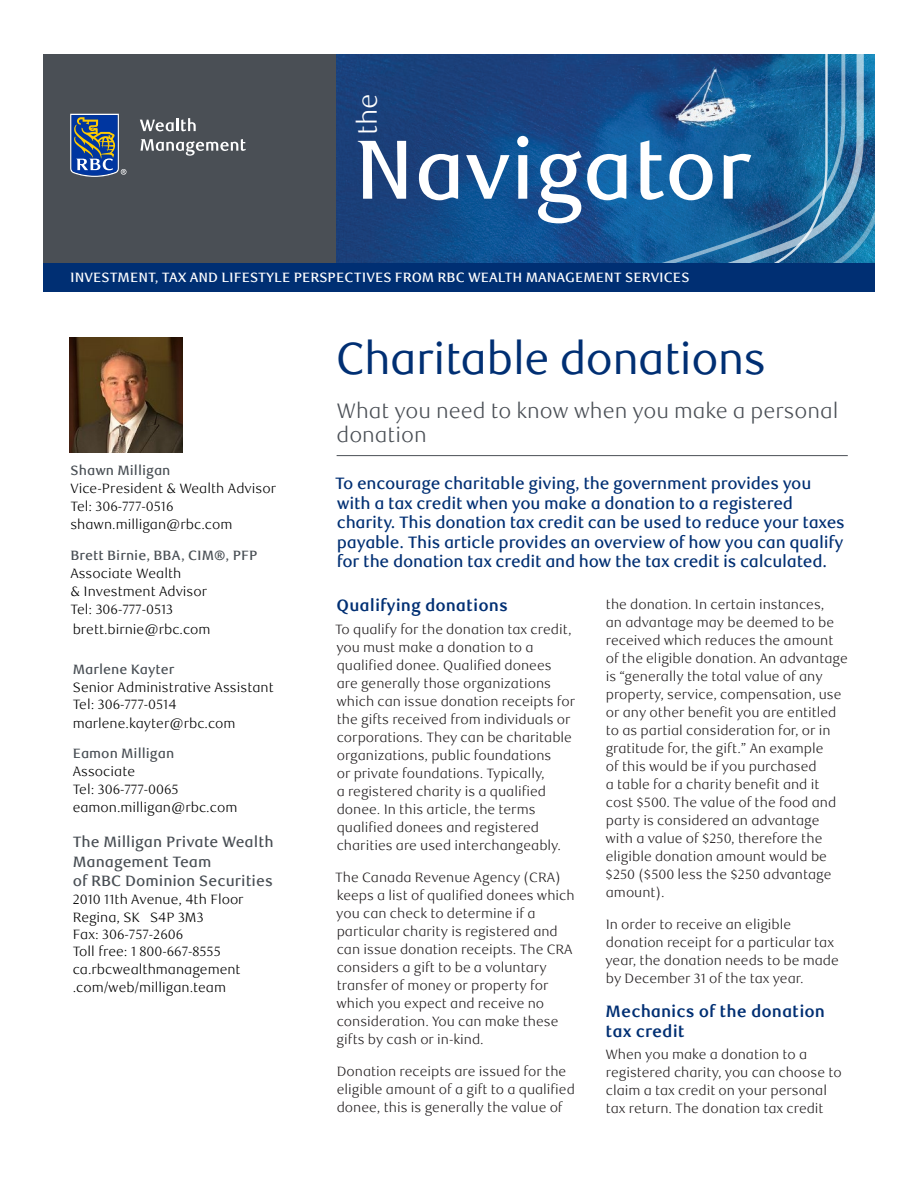
<style>
.page{position:relative;width:918px;height:1188px;background:#fff}
.page>*{position:absolute;margin:0;border:0;box-sizing:border-box;transform-origin:0 0}
.t1{font:500 84px "RBC Text";letter-spacing:-.01em;color:#fff}
._1-Main_Title{font:45px "RBC Display";color:#002f73}
.t2{font:300 27px "RBC Text";color:#fff}
._2-Subtitle{font:300 21px/24px "RBC Text";color:#4a4f55}
._3-Intro_Text{font:500 16.5px/19.5px "RBC Text";letter-spacing:-.015em;color:#002f73}
._4-Text_Headline{font:700 16.5px/19.5px "RBC Text";color:#002f73}
.t3{font:500 15px/19.4px "RBC Text";color:#484e54}
._5-Body_Copy{font:300 13.5px/18px "RBC Text";color:#231f20}
.t4{font:300 13.5px/17.5px "RBC Text";color:#000}
.t5{font:500 13.5px "RBC Text";color:#fff}
.t6{font:500 13.5px "RBC Text";color:#484e54}
</style>
<div class="page">
<div style="left:43px;top:54px;width:294px;height:211px;background:#4a4f55"></div>
<svg style="left:70px;top:114px;width:56px;height:63px;background:#4e6788"></svg>
<svg style="left:140px;top:118px;width:56px;height:13px"></svg>
<svg style="left:141px;top:139px;width:105px;height:17px"></svg>
<img style="left:337px;top:54px;width:107px;height:210px">
<svg style="left:864px;top:54px;width:11px;height:210px;background:#1872a4"></svg>
<svg style="left:444px;top:54px;width:420px;height:210px;background:#1b5a94"></svg>
<div style="left:43px;top:264px;width:832px;height:28px;background:#002f73"></div>
<hr style="left:337px;top:455px;width:511px;height:1px;background:#4a4f55">
<img style="left:69px;top:338px;width:113px;height:115px">
<h3 class="t2" style="left:352px;top:135px;width:43px;rotate:-90deg">the</h3>
<h1 class="t1" style="left:354px;top:120px;width:399px">Navigator</h1>
<p class="t5" style="left:70px;top:270px;width:621px">INVESTMENT, TAX AND LIFESTYLE PERSPECTIVES FROM RBC WEALTH MANAGEMENT SERVICES</p>
<p class="t6" style="left:70px;top:462px;width:102px">Shawn Milligan</p>
<p class="t4" style="left:70px;top:480px;width:207px;line-height:18px">Vice-President &amp; Wealth Advisor<br>Tel: 306-777-0516 shawn.milligan@rbc.com</p>
<p class="t6" style="left:70px;top:547px;width:189px">Brett Birnie, BBA, CIM®, PFP</p>
<p class="t4" style="left:70px;top:564px;width:142px;line-height:18.6px">Associate Wealth<br>&amp; Investment Advisor<br>Tel: 306-777-0513 brett.birnie@rbc.com</p>
<p class="t6" style="left:73px;top:661px;width:103px">Marlene Kayter</p>
<p class="t4" style="left:73px;top:678px;width:203px;line-height:18.1px">Senior Administrative Assistant<br>Tel: 306-777-0514 marlene.kayter@rbc.com</p>
<p class="t6" style="left:73px;top:745px;width:103px">Eamon Milligan</p>
<p class="t4" style="left:73px;top:763px;width:166px">Associate<br>Tel: 306-777-0065 eamon.milligan@rbc.com</p>
<p class="t3" style="left:73px;top:833px;width:202px">The Milligan Private Wealth<br>Management Team<br>of RBC Dominion Securities</p>
<p class="t4" style="left:73px;top:891px;width:173px">2010 11th Avenue, 4th Floor<br>Regina, SK S4P 3M3<br>Fax: 306-757-2606<br>Toll free: 1 800-667-8555 ca.rbcwealthmanagement .com/web/milligan.team</p>
<h1 class="_1-Main_Title" style="left:337px;top:332px;width:431px">Charitable donations</h1>
<p class="_2-Subtitle" style="left:337px;top:399px;width:503px">What you need to know when you make a personal donation</p>
<p class="_3-Intro_Text" style="left:335px;top:474px;width:511px">To encourage charitable giving, the government provides you with a tax credit when you make a donation to a registered charity. This donation tax credit can be used to reduce your taxes payable. This article provides an overview of how you can qualify for the donation tax credit and how the tax credit is calculated.</p>
<h2 class="_4-Text_Headline" style="left:337px;top:596px;width:173px">Qualifying donations</h2>
<p class="_5-Body_Copy" style="left:335px;top:620px;width:242px">To qualify for the donation tax credit, you must make a donation to a qualified donee. Qualified donees<br>are generally those organizations which can issue donation receipts for the gifts received from individuals or corporations. They can be charitable organizations, public foundations<br>or private foundations. Typically,<br>a registered charity is a qualified donee. In this article, the terms qualified donees and registered charities are used interchangeably.</p>
<p class="_5-Body_Copy" style="left:335px;top:868px;width:241px">The Canada Revenue Agency (CRA) keeps a list of qualified donees which you can check to determine if a particular charity is registered and can issue donation receipts. The CRA considers a gift to be a voluntary transfer of money or property for which you expect and receive no consideration. You can make these gifts by cash or in-kind.</p>
<p class="_5-Body_Copy" style="left:337px;top:1063px;width:240px">Donation receipts are issued for the eligible amount of a gift to a qualified donee, this is generally the value of</p>
<p class="_5-Body_Copy" style="left:606px;top:596px;width:244px">the donation. In certain instances,<br>an advantage may be deemed to be received which reduces the amount of the eligible donation. An advantage is “generally the total value of any property, service, compensation, use or any other benefit you are entitled to as partial consideration for, or in gratitude for, the gift.” An example<br>of this would be if you purchased<br>a table for a charity benefit and it cost $500. The value of the food and party is considered an advantage with a value of $250, therefore the eligible donation amount would be $250 ($500 less the $250 advantage amount).</p>
<p class="_5-Body_Copy" style="left:605px;top:916px;width:235px">In order to receive an eligible donation receipt for a particular tax year, the donation needs to be made by December 31 of the tax year.</p>
<h2 class="_4-Text_Headline" style="left:606px;top:1002px;width:221px">Mechanics of the donation tax credit</h2>
<p class="_5-Body_Copy" style="left:605px;top:1046px;width:238px">When you make a donation to a registered charity, you can choose to claim a tax credit on your personal tax return. The donation tax credit</p>
</div>
